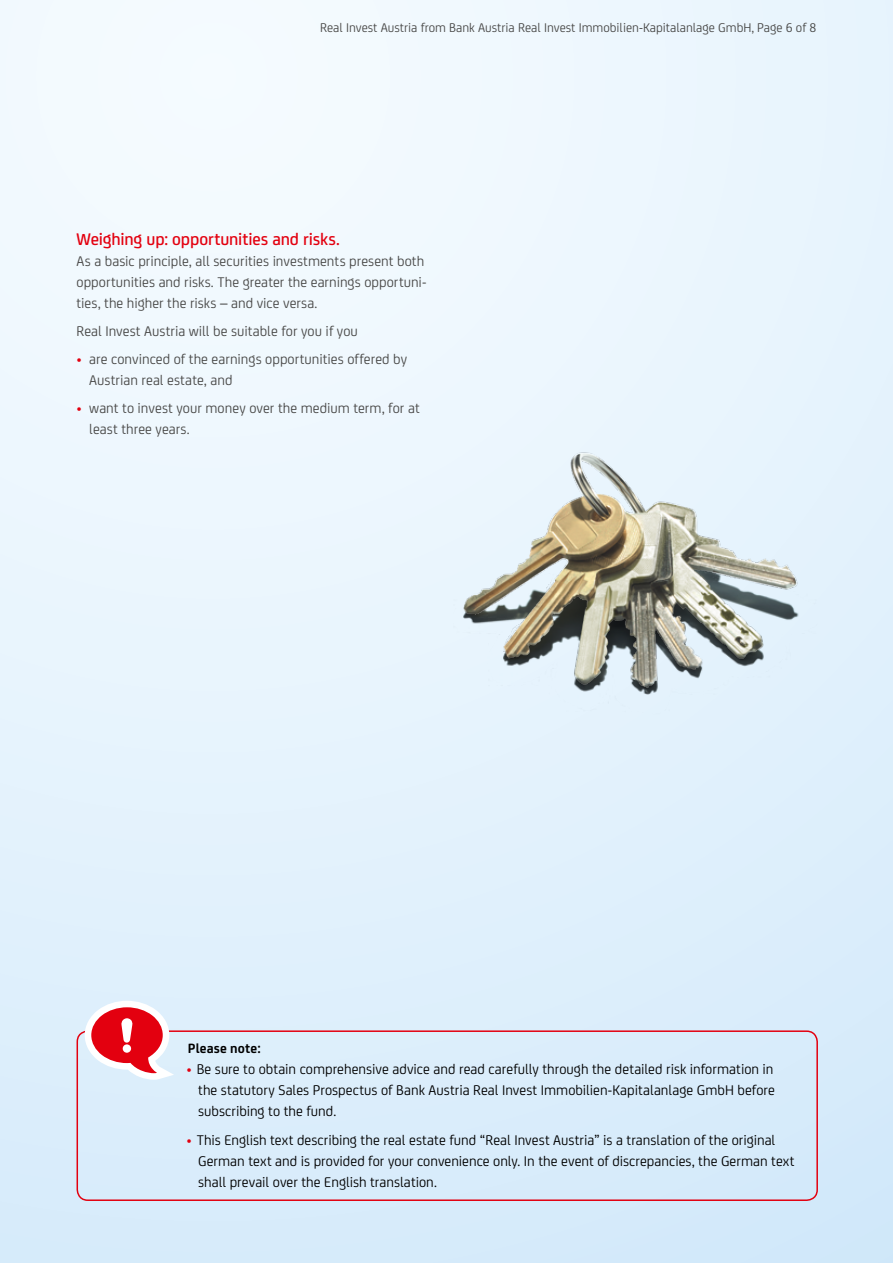
<style>
.page{position:relative;width:893px;height:1263px;background:#fff}
.page>*{position:absolute;margin:0;border:0;box-sizing:border-box;transform-origin:0 0}
.t1{font:500 18px "FS Joey";letter-spacing:-.005em;color:#e3000f}
.t2{font:15px/21px "FS Joey";letter-spacing:.005em;color:#000;text-align:justify}
.t3{font:15px/21px "FS Joey";letter-spacing:.005em;color:#494948}
.t4{font:700 14.25px "FS Joey";letter-spacing:.01em;color:#000}
.t5{font:13.5px "FS Joey";color:#494948}
.s1{color:#e3000f}
</style>
<div class="page">
<div style="left:0;top:0;width:893px;height:1263px;background:linear-gradient(to bottom,#f4fbff,#d7ebfa)"></div>
<div style="left:77px;top:1030px;width:741px;height:171px;border:2px solid #e3000f;border-radius:11px"></div>
<svg style="left:85px;top:1001px;width:89px;height:79px"></svg>
<img style="left:438px;top:419px;width:380px;height:299px">
<p class="t5" style="left:320px;top:18px;width:498px">Real Invest Austria from Bank Austria Real Invest Immobilien-Kapitalanlage GmbH, Page 6 of 8</p>
<p class="t1" style="left:77px;top:225px;width:265px">Weighing up: opportunities and risks.</p>
<p class="t3" style="left:77px;top:249px;width:351px">As a basic principle, all securities investments present both opportunities and risks. The greater the earnings opportuni&shy;ties, the higher the risks – and vice versa.</p>
<p class="t3" style="left:77px;top:319px;width:283px">Real Invest Austria will be suitable for you if you</p>
<p class="t3" style="left:89px;top:348px;width:319px;text-indent:-13px"><span class="s1">•</span> are convinced of the earnings opportunities offered by<br>Austrian real estate, and</p>
<p class="t3" style="left:89px;top:397px;width:332px;text-indent:-13px"><span class="s1">•</span> want to invest your money over the medium term, for at least three years.</p>
<p class="t4" style="left:188px;top:1038px;width:74px">Please note:</p>
<p class="t2" style="left:198px;top:1058px;width:578px;text-indent:-12px"><span class="s1">•</span> Be sure to obtain comprehensive advice and read carefully through the detailed risk information in the statutory Sales Prospectus of Bank Austria Real Invest Immobilien-Kapitalanlage GmbH before subscribing to the fund.</p>
<p class="t2" style="left:198px;top:1128px;width:598px;text-align:left;text-indent:-12px"><span class="s1">•</span> This English text describing the real estate fund “Real Invest Austria” is a translation of the original<br>German text and is provided for your convenience only. In the event of discrepancies, the German text shall prevail over the English translation.</p>
</div>
